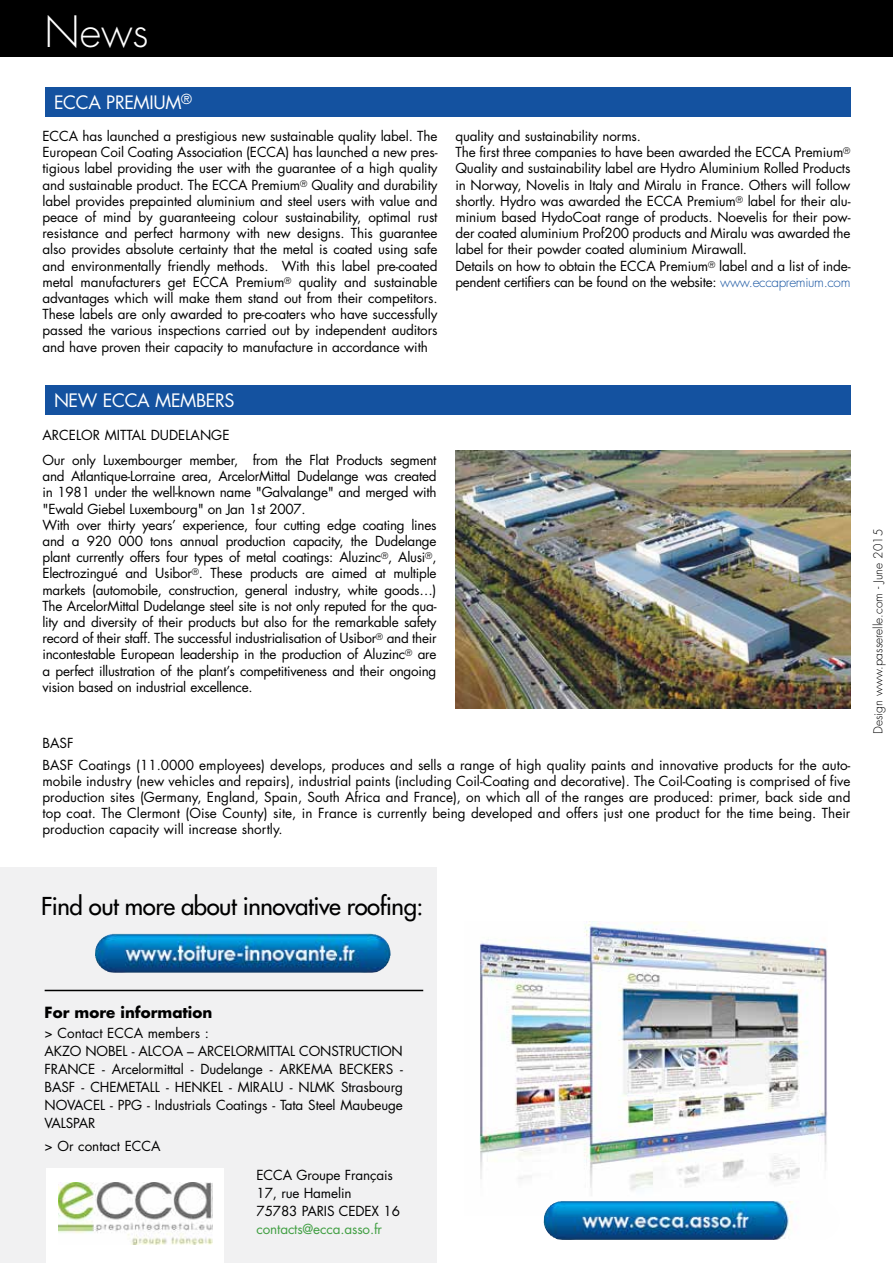
<style>
.page{position:relative;width:893px;height:1263px;background:#fff}
.page>*{position:absolute;margin:0;border:0;box-sizing:border-box;transform-origin:0 0}
.t1{font:300 42px "Futura";color:#fff}
.t2{font:24px "Futura";letter-spacing:-.02em;color:#000}
.t3{font:18px "Futura";letter-spacing:-.02em;color:#fff}
.t4{font:700 15px "Futura";color:#000}
.t5{font:13.5px/16.2px "Futura";letter-spacing:-.01em;color:#000}
.t6{font:13.5px "Futura";letter-spacing:-.01em;color:#419f43}
.t7{font:300 12px "Futura";letter-spacing:-.005em;color:#000}
.s1{font-weight:300;color:#1452a0}
</style>
<div class="page">
<div style="left:0;top:0;width:893px;height:57px;background:#000"></div>
<div style="left:45px;top:87px;width:805px;height:30px;background:#1452a0"></div>
<div style="left:45px;top:385px;width:805px;height:30px;background:#1452a0"></div>
<div style="left:0;top:868px;width:436px;height:395px;background:#f1f1f2"></div>
<div style="left:47px;top:1168px;width:177px;height:95px;background:#fff"></div>
<img style="left:59px;top:1182px;width:154px;height:63px">
<img style="left:95px;top:933px;width:296px;height:40px">
<img style="left:479px;top:921px;width:349px;height:269px">
<hr style="left:45px;top:990px;width:378px;height:1px;background:#000">
<img style="left:544px;top:1201px;width:253px;height:39px">
<img style="left:455px;top:450px;width:395px;height:258px">
<h1 class="t1" style="left:44px;top:6px;width:106px">News</h1>
<h3 class="t3" style="left:54px;top:90px;width:139px">ECCA PREMIUM<sup>®</sup></h3>
<p class="t5" style="left:43px;top:128px;width:396px;text-align:justify">ECCA has launched a prestigious new sustainable quality label. The European Coil Coating Association (ECCA) has launched a new pres&shy;tigious label providing the user with the guarantee of a high quality and sustainable product. The ECCA Premium<sup>®</sup> Quality and durability label provides prepainted aluminium and steel users with value and peace of mind by guaranteeing colour sustainability, optimal rust resistance and perfect harmony with new designs. This guarantee also provides absolute certainty that the metal is coated using safe and environmentally friendly methods. With this label pre-coated metal manufacturers get ECCA Premium<sup>®</sup> quality and sustainable advantages which will make them stand out from their competitors.<br>These labels are only awarded to pre-coaters who have successfully passed the various inspections carried out by independent auditors and have proven their capacity to manufacture in accordance with</p>
<p class="t5" style="left:455px;top:128px;width:396px">quality and sustainability norms.<br>The first three companies to have been awarded the ECCA Premium<sup>® </sup>Quality and sustainability label are Hydro Aluminium Rolled Products in Norway, Novelis in Italy and Miralu in France. Others will follow shortly. Hydro was awarded the ECCA Premium<sup>®</sup> label for their alu&shy;minium based HydoCoat range of products. Noevelis for their pow&shy;der coated aluminium Prof200 products and Miralu was awarded the label for their powder coated aluminium Mirawall.<br>Details on how to obtain the ECCA Premium<sup>®</sup> label and a list of inde&shy;pendent certifiers can be found on the website: <span class="s1">www.eccapremium.com</span></p>
<h3 class="t3" style="left:54px;top:389px;width:114px">New ECCA members</h3>
<p class="t5" style="left:43px;top:422px;width:395px;line-height:25.2px">ARCELOR MITTAL DUDELANGE<br>Our only Luxembourger member, from the Flat Products segment</p>
<p class="t5" style="left:43px;top:468px;width:396px">and Atlantique-Lorraine area, ArcelorMittal Dudelange was created in 1981 under the well-known name "Galvalange" and merged with "Ewald Giebel Luxembourg" on Jan 1st 2007.<br>With over thirty years’ experience, four cutting edge coating lines and a 920 000 tons annual production capacity, the Dudelange plant currently offers four types of metal coatings: Aluzinc<sup>®</sup>, Alusi<sup>®</sup>, Electrozingué and Usibor<sup>®</sup>. These products are aimed at multiple markets (automobile, construction, general industry, white goods…)<br>The ArcelorMittal Dudelange steel site is not only reputed for the qua&shy;lity and diversity of their products but also for the remarkable safety record of their staff. The successful industrialisation of Usibor<sup>®</sup> and their incontestable European leadership in the production of Aluzinc<sup>®</sup> are a perfect illustration of the plant’s competitiveness and their ongoing vision based on industrial excellence.</p>
<p class="t5" style="left:43px;top:732px;width:809px;line-height:21.6px">BASF<br>BASF Coatings (11.0000 employees) develops, produces and sells a range of high quality paints and innovative products for the auto-</p>
<p class="t5" style="left:43px;top:773px;width:809px;text-align:justify">mobile industry (new vehicles and repairs), industrial paints (including Coil-Coating and decorative). The Coil-Coating is comprised of five production sites (Germany, England, Spain, South Africa and France), on which all of the ranges are produced: primer, back side and top coat. The Clermont (Oise County) site, in France is currently being developed and offers just one product for the time being. Their production capacity will increase shortly.</p>
<p class="t7" style="left:871px;top:734px;width:207px;rotate:-90deg">Design www.passerelle.com - June 2015</p>
<h2 class="t2" style="left:41px;top:891px;width:384px">Find out more about innovative roofing:</h2>
<p class="t4" style="left:45px;top:1002px;width:169px">For more information</p>
<p class="t5" style="left:45px;top:1024px;width:360px;line-height:18px">&gt; Contact ECCA members :<br>AKZO NOBEL - ALCOA – ARCELORMITTAL CONSTRUCTION FRANCE - Arcelormittal - Dudelange - ARKEMA BECKERS - BASF - CHEMETALL - HENKEL - MIRALU - NLMK Strasbourg NOVACEL - PPG - Industrials Coatings - Tata Steel Maubeuge VALSPAR</p>
<p class="t5" style="left:45px;top:1138px;width:118px">&gt; Or contact ECCA</p>
<p class="t5" style="left:256px;top:1166px;width:145px;line-height:18px">ECCA Groupe Français<br>17, rue Hamelin<br>75783 PARIS CEDEX 16</p>
<p class="t6" style="left:256px;top:1220px;width:127px">contacts@ecca.asso.fr</p>
</div>
